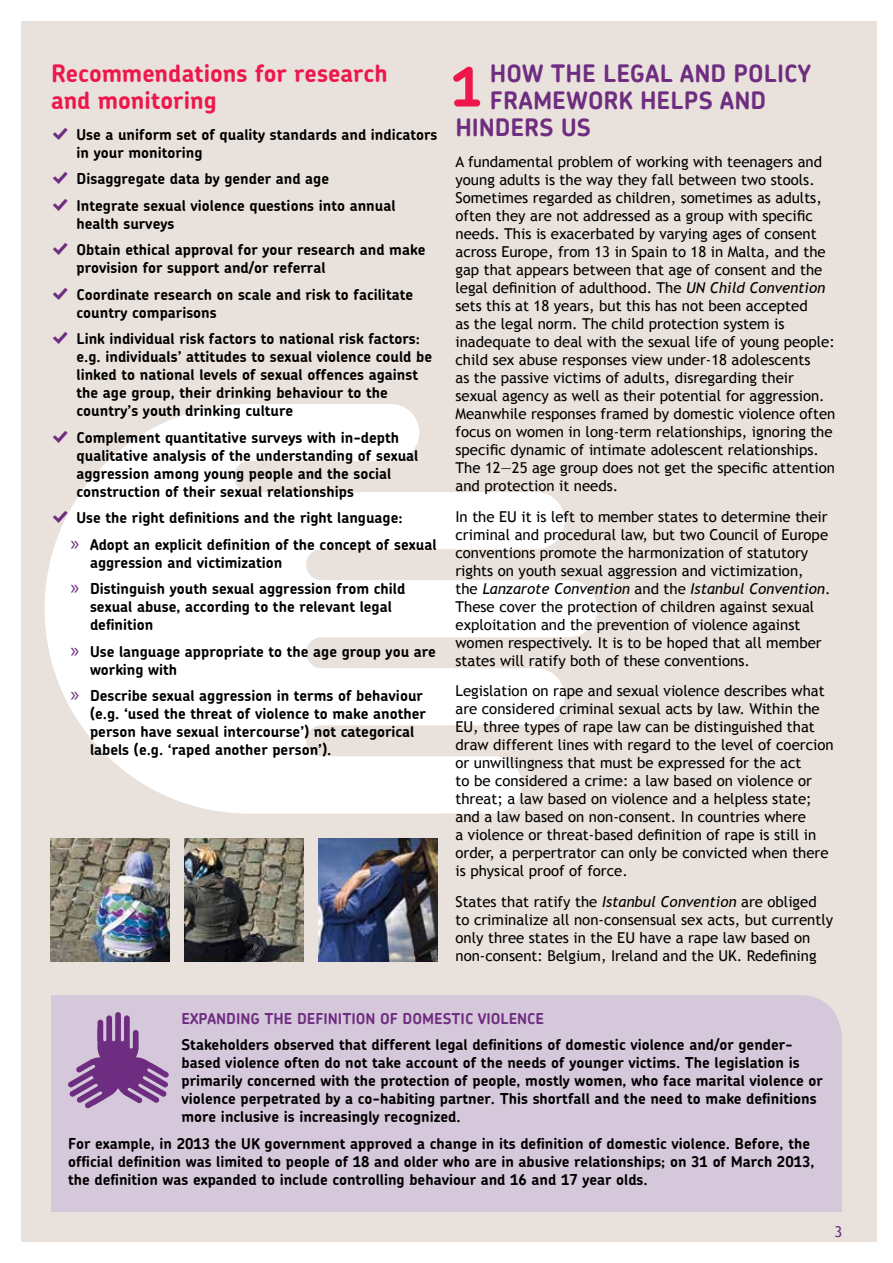
<style>
.page{position:relative;width:893px;height:1263px;background:#fff}
.page>*{position:absolute;margin:0;border:0;box-sizing:border-box;transform-origin:0 0}
.t1{font:700 54px "Chevin";color:#ed174c}
.t2{font:700 24px "Chevin";letter-spacing:.015em;color:#6e2d80}
.t3{font:700 24px/27px "Chevin";letter-spacing:-.005em;color:#ed174c}
.t4{font:15px/18px "Trebuchet MS";color:#000}
.t5{font:700 15px/18px "Chevin";color:#000}
.t6{font:700 15px "Chevin";color:#6e2d80}
.t7{font:15px "Trebuchet MS";color:#6e2d80}
.s1{font-family:"Modern Pictograms";font-weight:400;font-size:21px;color:#6e2d80}
.s2{font-family:"Myriad Pro";font-weight:400;font-size:21px;color:#6e2d80}
.s3{font-style:italic}
</style>
<div class="page">
<div style="left:21px;top:21px;width:855px;height:1221px;background:#e9e1db"></div>
<svg style="left:45px;top:404px;width:552px;height:410px;fill:#fff"></svg>
<div style="left:51px;top:995px;width:791px;height:217px;background:#d6c8db"></div>
<div style="left:124px;top:1015px;width:6px;height:35px;background:#6e2d80;border-radius:3px"></div>
<div style="left:115px;top:1012px;width:6px;height:31px;background:#6e2d80;border-radius:3px"></div>
<div style="left:106px;top:1015px;width:6px;height:28px;background:#6e2d80;border-radius:3px"></div>
<div style="left:98px;top:1020px;width:5px;height:23px;background:#6e2d80;border-radius:3px"></div>
<svg style="left:68px;top:1028px;width:101px;height:81px;background:#a27bad"></svg>
<img style="left:50px;top:839px;width:120px;height:122px">
<img style="left:184px;top:839px;width:120px;height:122px">
<img style="left:318px;top:839px;width:120px;height:122px">
<h2 class="t3" style="left:51px;top:59px;width:338px">Recommendations for research and monitoring</h2>
<p class="t5" style="left:77px;top:125px;width:362px;text-indent:-26px"><span class="s1">%</span> Use a uniform set of quality standards and indicators in your monitoring</p>
<p class="t5" style="left:51px;top:165px;width:346px;line-height:26.5px"><span class="s1">%</span> Disaggregate data by gender and age<br><span class="s1">%</span> Integrate sexual violence questions into annual</p>
<p class="t5" style="left:51px;top:210px;width:376px;line-height:26.5px;text-indent:26px">health surveys<br><span class="s1">%</span> Obtain ethical approval for your research and make</p>
<p class="t5" style="left:51px;top:254px;width:364px;line-height:26.5px;text-indent:26px">provision for support and/or referral<br><span class="s1">%</span> Coordinate research on scale and risk to facilitate</p>
<p class="t5" style="left:51px;top:299px;width:370px;line-height:26.5px;text-indent:26px">country comparisons<br><span class="s1">%</span> Link individual risk factors to national risk factors:</p>
<p class="t5" style="left:77px;top:348px;width:357px">e.g. individuals’ attitudes to sexual violence could be linked to national levels of sexual offences against the age group, their drinking behaviour to the country’s youth drinking culture</p>
<p class="t5" style="left:77px;top:428px;width:343px;text-indent:-26px"><span class="s1">%</span> Complement quantitative surveys with in-depth qualitative analysis of the understanding of sexual aggression among young people and the social construction of their sexual relationships</p>
<p class="t5" style="left:71px;top:504px;width:367px;line-height:26.5px;text-indent:-19px"><span class="s1">%</span> Use the right definitions and the right language:<br><span class="s2">»</span> Adopt an explicit definition of the concept of sexual</p>
<p class="t5" style="left:71px;top:549px;width:336px;line-height:26.5px;text-indent:20px">aggression and victimization<br><span class="s2">»</span> Distinguish youth sexual aggression from child</p>
<p class="t5" style="left:90px;top:598px;width:303px">sexual abuse, according to the relevant legal definition</p>
<p class="t5" style="left:90px;top:642px;width:347px;text-indent:-20px"><span class="s2">»</span> Use language appropriate to the age group you are working with</p>
<p class="t5" style="left:90px;top:687px;width:337px;text-indent:-20px"><span class="s2">»</span> Describe sexual aggression in terms of behaviour (e.g. ‘used the threat of violence to make another person have sexual intercourse’) not categorical labels (e.g. ‘raped another person’).</p>
<h2 class="t2" style="left:490px;top:58px;width:323px">HOW THE LEGAL AND POLICY</h2>
<h2 class="t2" style="left:490px;top:85px;width:260px">FRAMEWORK HELPS AND</h2>
<h2 class="t2" style="left:455px;top:112px;width:39px">HINDER</h2>
<h2 class="t2" style="left:540px;top:112px;width:53px">S US</h2>
<p class="t4" style="left:455px;top:153px;width:381px">A fundamental problem of working with teenagers and young adults is the way they fall between two stools.<br>Sometimes regarded as children, sometimes as adults, often they are not addressed as a group with specific needs. This is exacerbated by varying ages of consent across Europe, from 13 in Spain to 18 in Malta, and the gap that appears between that age of consent and the legal definition of adulthood. The <span class="s3">UN Child Convention </span>sets this at 18 years, but this has not been accepted<br>as the legal norm. The child protection system is inadequate to deal with the sexual life of young people: child sex abuse responses view under-18 adolescents<br>as the passive victims of adults, disregarding their sexual agency as well as their potential for aggression.<br>Meanwhile responses framed by domestic violence often focus on women in long-term relationships, ignoring the specific dynamic of intimate adolescent relationships.<br>The 12―25 age group does not get the specific attention and protection it needs.</p>
<p class="t4" style="left:455px;top:507px;width:377px">In the EU it is left to member states to determine their criminal and procedural law, but two Council of Europe conventions promote the harmonization of statutory rights on youth sexual aggression and victimization,<br>the <span class="s3">Lanzarote Convention</span> and the <span class="s3">Istanbul Convention</span>.<br>These cover the protection of children against sexual exploitation and the prevention of violence against women respectively. It is to be hoped that all member states will ratify both of these conventions.</p>
<p class="t4" style="left:455px;top:682px;width:380px">Legislation on rape and sexual violence describes what are considered criminal sexual acts by law. Within the EU, three types of rape law can be distinguished that draw different lines with regard to the level of coercion or unwillingness that must be expressed for the act<br>to be considered a crime: a law based on violence or threat; a law based on violence and a helpless state; and a law based on non-consent. In countries where<br>a violence or threat-based definition of rape is still in order, a perpertrator can only be convicted when there is physical proof of force.</p>
<p class="t4" style="left:455px;top:893px;width:379px">States that ratify the <span class="s3">Istanbul Convention</span> are obliged to criminalize all non-consensual sex acts, but currently only three states in the EU have a rape law based on non-consent: Belgium, Ireland and the UK. Redefining</p>
<h1 class="t1" style="left:452px;top:52px;width:32px">1</h1>
<p class="t6" style="left:181px;top:1008px;width:10px">Expa</p>
<p class="t6" style="left:216px;top:1008px;width:130px">nding the definitio</p>
<p class="t6" style="left:365px;top:1008px;width:121px">n of domestic viol</p>
<p class="t6" style="left:509px;top:1008px;width:37px">ence</p>
<p class="t5" style="left:181px;top:1035px;width:643px">Stakeholders observed that different legal definitions of domestic violence and/or gender&shy;based violence often do not take account of the needs of younger victims. The legislation is primarily concerned with the protection of people, mostly women, who face marital violence or violence perpetrated by a co-habiting partner. This shortfall and the need to make definitions more inclusive is increasingly recognized.</p>
<p class="t5" style="left:68px;top:1134px;width:748px">For example, in 2013 the UK government approved a change in its definition of domestic violence. Before, the official definition was limited to people of 18 and older who are in abusive relationships; on 31 of March 2013, the definition was expanded to include controlling behaviour and 16 and 17 year olds.</p>
<p class="t7" style="left:834px;top:1223px;width:9px">3</p>
</div>
